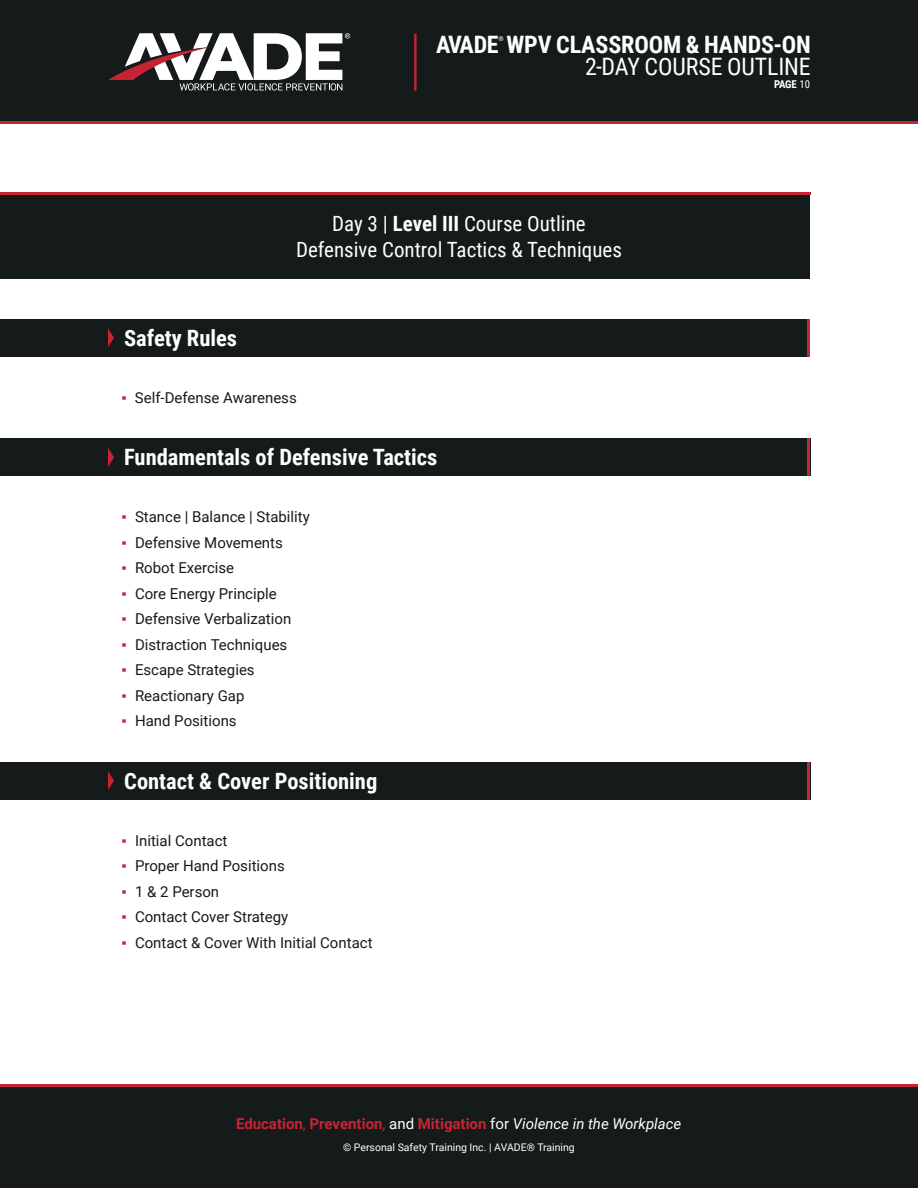
<style>
.page{position:relative;width:918px;height:1188px;background:#fff}
.page>*{position:absolute;margin:0;border:0;box-sizing:border-box;transform-origin:0 0}
.t1{font:700 24px "Roboto Condensed";letter-spacing:-.005em;color:#fff}
.t2{font:24px "Roboto Condensed";letter-spacing:-.005em;color:#fff}
.t3{font:700 22.5px "Roboto Condensed";color:#fff}
.t4{font:21px "Roboto Condensed";color:#fff}
.t5{font:15px "Roboto";color:#151a1b}
.t6{font:700 15px "Roboto";color:#c72433}
.t7{font:700 10.8px "Roboto Condensed";color:#fff}
.t8{font:10.5px "Roboto";color:#fff}
.t9{font:700 6.75px "Roboto Condensed";color:#fff}
.s1{font-weight:700}
.s2{font-family:"Arial";color:#c72433}
.s3{font-weight:400}
.s4{font-weight:400;color:#fff}
.s5{font-weight:400;font-style:italic;color:#fff}
</style>
<div class="page">
<div style="left:0;top:10px;width:918px;height:114px;background:#c72433"></div>
<div style="left:0;top:0;width:918px;height:121px;background:#151a1b"></div>
<svg style="left:108px;top:33px;width:242px;height:58px"></svg>
<hr style="left:414px;top:33px;width:3px;height:58px;background:#c72433">
<div style="left:0;top:1084px;width:918px;height:62px;background:#c72433"></div>
<div style="left:0;top:1087px;width:918px;height:101px;background:#151a1b"></div>
<div style="left:0;top:319px;width:810px;height:38px;background:#151a1b"></div>
<svg style="left:108px;top:328px;width:6px;height:19px"></svg>
<hr style="left:808px;top:319px;width:2px;height:38px;background:#c72433">
<div style="left:0;top:439px;width:810px;height:37px;background:#151a1b"></div>
<svg style="left:108px;top:448px;width:6px;height:19px"></svg>
<hr style="left:808px;top:439px;width:2px;height:37px;background:#c72433">
<div style="left:0;top:762px;width:810px;height:37px;background:#151a1b"></div>
<svg style="left:108px;top:771px;width:6px;height:19px"></svg>
<hr style="left:808px;top:762px;width:2px;height:37px;background:#c72433">
<div style="left:0;top:195px;width:810px;height:83px;background:#151a1b"></div>
<hr style="left:0;top:192px;width:810px;height:3px;background:#c72433">
<h1 class="t1" style="left:436px;top:27px;width:376px">AVADE WPV CLASSROOM &amp; HANDS-ON</h1>
<p class="t9" style="left:498px;top:34px;width:7px">®</p>
<h1 class="t2" style="left:585px;top:50px;width:227px">2-DAY COURSE OUTLINE</h1>
<p class="t3" style="left:124px;top:322px;width:114px">Safety Rules</p>
<p class="t4" style="left:332px;top:209px;width:255px">Day 3 | <span class="s1">Level III</span> Course Outline</p>
<p class="t4" style="left:296px;top:235px;width:327px">Defensive Control Tactics &amp; Techniques</p>
<p class="t5" style="left:121px;top:387px;width:177px"><span class="s2">▪</span> Self-Defense Awareness</p>
<p class="t3" style="left:124px;top:442px;width:315px">Fundamentals of Defensive Tactics</p>
<p class="t5" style="left:122px;top:507px;width:190px"><span class="s2">▪</span> Stance | Balance | Stability</p>
<p class="t5" style="left:122px;top:532px;width:163px"><span class="s2">▪</span> Defensive Movements</p>
<p class="t5" style="left:122px;top:558px;width:114px"><span class="s2">▪</span> Robot Exercise</p>
<p class="t5" style="left:122px;top:583px;width:157px"><span class="s2">▪</span> Core Energy Principle</p>
<p class="t5" style="left:122px;top:609px;width:171px"><span class="s2">▪</span> Defensive Verbalization</p>
<p class="t5" style="left:122px;top:634px;width:167px"><span class="s2">▪</span> Distraction Techniques</p>
<p class="t5" style="left:122px;top:660px;width:135px"><span class="s2">▪</span> Escape Strategies</p>
<p class="t5" style="left:122px;top:685px;width:125px"><span class="s2">▪</span> Reactionary Gap</p>
<p class="t5" style="left:122px;top:711px;width:117px"><span class="s2">▪</span> Hand Positions</p>
<p class="t3" style="left:124px;top:765px;width:255px">Contact &amp; Cover Positioning</p>
<p class="t5" style="left:122px;top:830px;width:107px"><span class="s2">▪</span> Initial Contact</p>
<p class="t5" style="left:122px;top:855px;width:165px"><span class="s2">▪</span> Proper Hand Positions</p>
<p class="t5" style="left:122px;top:881px;width:99px"><span class="s2">▪</span> 1 &amp; 2 Person</p>
<p class="t5" style="left:122px;top:906px;width:168px"><span class="s2">▪</span> Contact Cover Strategy</p>
<p class="t5" style="left:122px;top:932px;width:253px"><span class="s2">▪</span> Contact &amp; Cover With Initial Contact</p>
<p class="t6" style="left:236px;top:1113px;width:447px">Education<span class="s3">,</span> Prevention<span class="s3">,</span> <span class="s4">and</span> Mitigation <span class="s4">for</span> <span class="s5">Violence in the Workplace</span></p>
<p class="t8" style="left:343px;top:1139px;width:233px">© Personal Safety Training Inc. | AVADE® Training</p>
<p class="t7" style="left:774px;top:77px;width:37px">PAGE <span class="s3">10</span></p>
</div>
